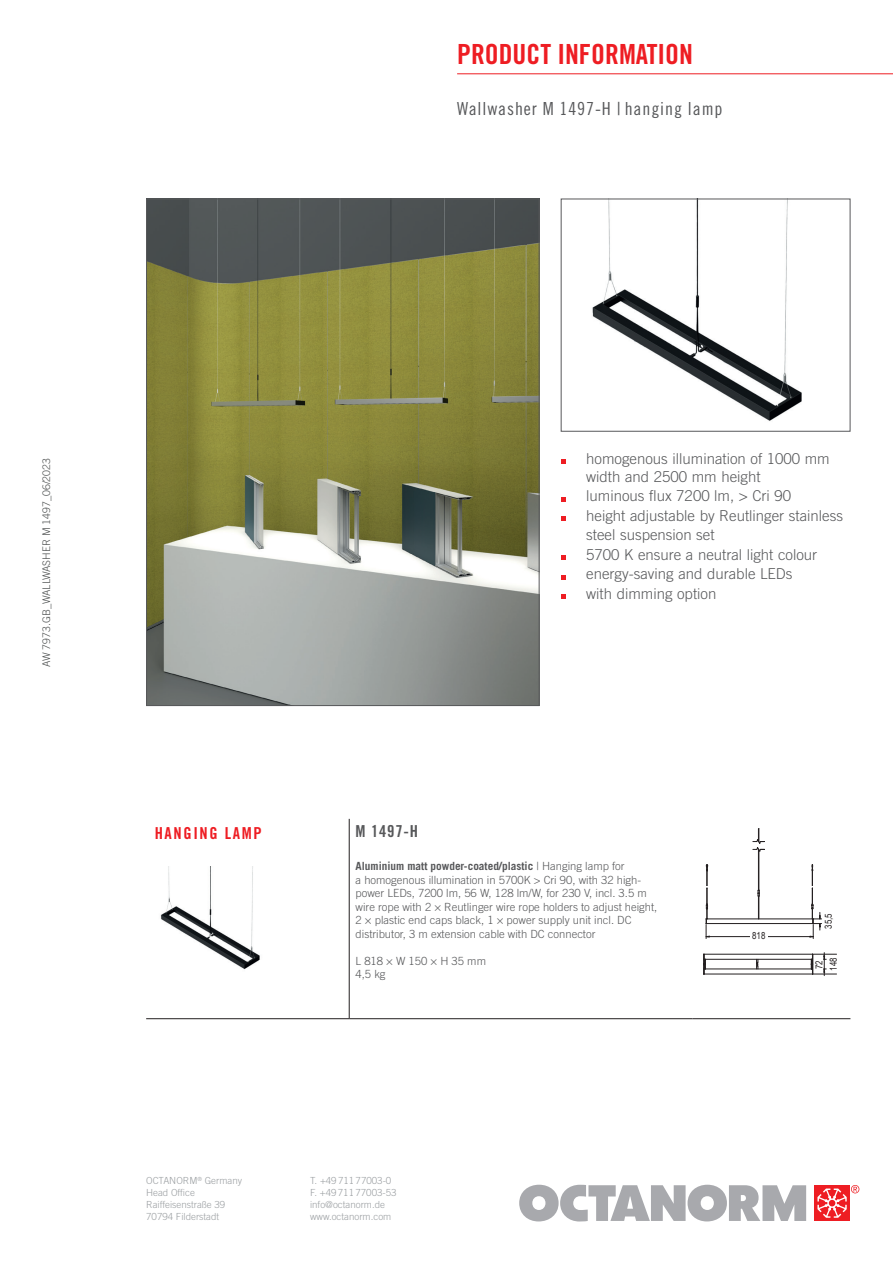
<style>
.page{position:relative;width:893px;height:1263px;background:#fff}
.page>*{position:absolute;margin:0;border:0;box-sizing:border-box;transform-origin:0 0}
.t1{font:27.75px "Trade Gothic LT Pro Bd Cn 20";color:#ee1d23}
.t2{font:18px "Trade Gothic LT Pro Cn 18";letter-spacing:.05em;color:#57585a}
.t3{font:16.5px "Trade Gothic LT Pro Bd Cn 20";letter-spacing:.1em;color:#ee1d23}
.t4{font:16.5px "Trade Gothic LT Pro Bd Cn 20";color:#57585a}
.t5{font:300 15px/19.5px "Trade Gothic LT Pro";color:#57585a}
.t6{font:300 11.25px/13.5px "Trade Gothic LT Pro";color:#57585a}
.t7{font:300 10.5px "Trade Gothic LT Pro";color:#4f5252}
.t8{font:300 9.75px/12px "Trade Gothic LT Pro";color:#9b9fa2}
.t9{font:9.6px "Arial Narrow";color:#231f20}
.t10{font:4.35px "Tahoma";color:#000001}
.s1{font-weight:700}
</style>
<div class="page">
<svg style="left:519px;top:1185px;width:287px;height:36px"></svg>
<div style="left:814px;top:1185px;width:36px;height:36px;background:#ee1d23"></div>
<svg style="left:817px;top:1185px;width:42px;height:33px"></svg>
<hr style="left:457px;top:74px;width:436px;height:1px;background:#ee1d23">
<hr style="left:349px;top:819px;width:1px;height:199px;background:#231f20">
<hr style="left:146px;top:1018px;width:203px;height:1px;background:#231f20">
<hr style="left:349px;top:1018px;width:344px;height:1px;background:#231f20">
<hr style="left:693px;top:1018px;width:157px;height:1px;background:#231f20">
<img style="left:160px;top:866px;width:100px;height:104px">
<svg style="left:703px;top:952px;width:133px;height:24px"></svg>
<hr style="left:706px;top:923px;width:107px;height:1px;background:#231f20">
<hr style="left:706px;top:918px;width:107px;height:1px;background:#231f20">
<svg style="left:757px;top:889px;width:3px;height:30px"></svg>
<hr style="left:758px;top:849px;width:1px;height:41px;background:#231f20">
<hr style="left:759px;top:850px;width:1px;height:40px;background:#231f20">
<svg style="left:752px;top:828px;width:13px;height:25px"></svg>
<hr style="left:709px;top:936px;width:101px;height:1px;background:#231f20">
<svg style="left:705px;top:864px;width:5px;height:74px"></svg>
<svg style="left:810px;top:864px;width:12px;height:74px"></svg>
<div style="left:750px;top:929px;width:18px;height:14px;background:#fff"></div>
<svg style="left:561px;top:459px;width:4px;height:5px"></svg>
<svg style="left:561px;top:497px;width:4px;height:4px"></svg>
<svg style="left:561px;top:516px;width:4px;height:5px"></svg>
<svg style="left:561px;top:555px;width:4px;height:5px"></svg>
<svg style="left:561px;top:575px;width:4px;height:4px"></svg>
<svg style="left:561px;top:594px;width:4px;height:5px"></svg>
<img style="left:592px;top:201px;width:210px;height:220px">
<div style="left:561px;top:199px;width:289px;height:233px;border:1px solid #57585a"></div>
<img style="left:148px;top:201px;width:389px;height:503px">
<h1 class="t1" style="left:457px;top:37px;width:237px">PRODUCT INFORMATION</h1>
<h2 class="t2" style="left:457px;top:98px;width:267px">Wallwasher M 1497-H | hanging lamp</h2>
<p class="t7" style="left:40px;top:667px;width:210px;rotate:-90deg">AW 7973.GB_WALLWASHER M 1497_06/2023</p>
<h3 class="t5" style="left:586px;top:449px;width:245px;line-height:18px">homogenous illumination of 1000 mm width and 2500 mm height</h3>
<h3 class="t5" style="left:586px;top:486px;width:258px">luminous flux 7200 lm, &gt; Cri 90<br>height adjustable by Reutlinger stainless steel suspension set<br>5700 K ensure a neutral light colour energy-saving and durable LEDs<br>with dimming option</h3>
<h3 class="t3" style="left:155px;top:823px;width:109px">HANGING LAMP</h3>
<h3 class="t4" style="left:356px;top:821px;width:64px">M 1497-H</h3>
<p class="t6" style="left:356px;top:859px;width:303px"><span class="s1">Aluminium matt powder-coated/plastic</span> | Hanging lamp for<br>a homogenous illumination in 5700K &gt; Cri 90, with 32 high&shy;power LEDs, 7200 lm, 56 W, 128 lm/W, for 230 V, incl. 3.5 m wire rope with 2 × Reutlinger wire rope holders to adjust height, 2 × plastic end caps black, 1 × power supply unit incl. DC distributor, 3 m extension cable with DC connector</p>
<p class="t6" style="left:356px;top:954px;width:132px">L 818 × W 150 × H 35 mm<br>4,5 kg</p>
<p class="t9" style="left:812px;top:969px;width:10px;rotate:-90deg">72</p>
<p class="t9" style="left:821px;top:929px;width:17px;rotate:-90deg">35,5</p>
<p class="t10" style="left:756px;top:931px;width:9px">818</p>
<p class="t9" style="left:752px;top:929px;width:15px">818</p>
<p class="t9" style="left:826px;top:971px;width:15px;rotate:-90deg">148</p>
<p class="t8" style="left:146px;top:1175px;width:97px">OCTANORM<sup>®</sup> Germany<br>Head Office<br>Raiffeisenstraße 39<br>70794 Filderstadt</p>
<p class="t8" style="left:310px;top:1175px;width:88px">T. +4971177003-0<br>F. +4971177003-53 info@octanorm.de www.octanorm.com</p>
</div>
